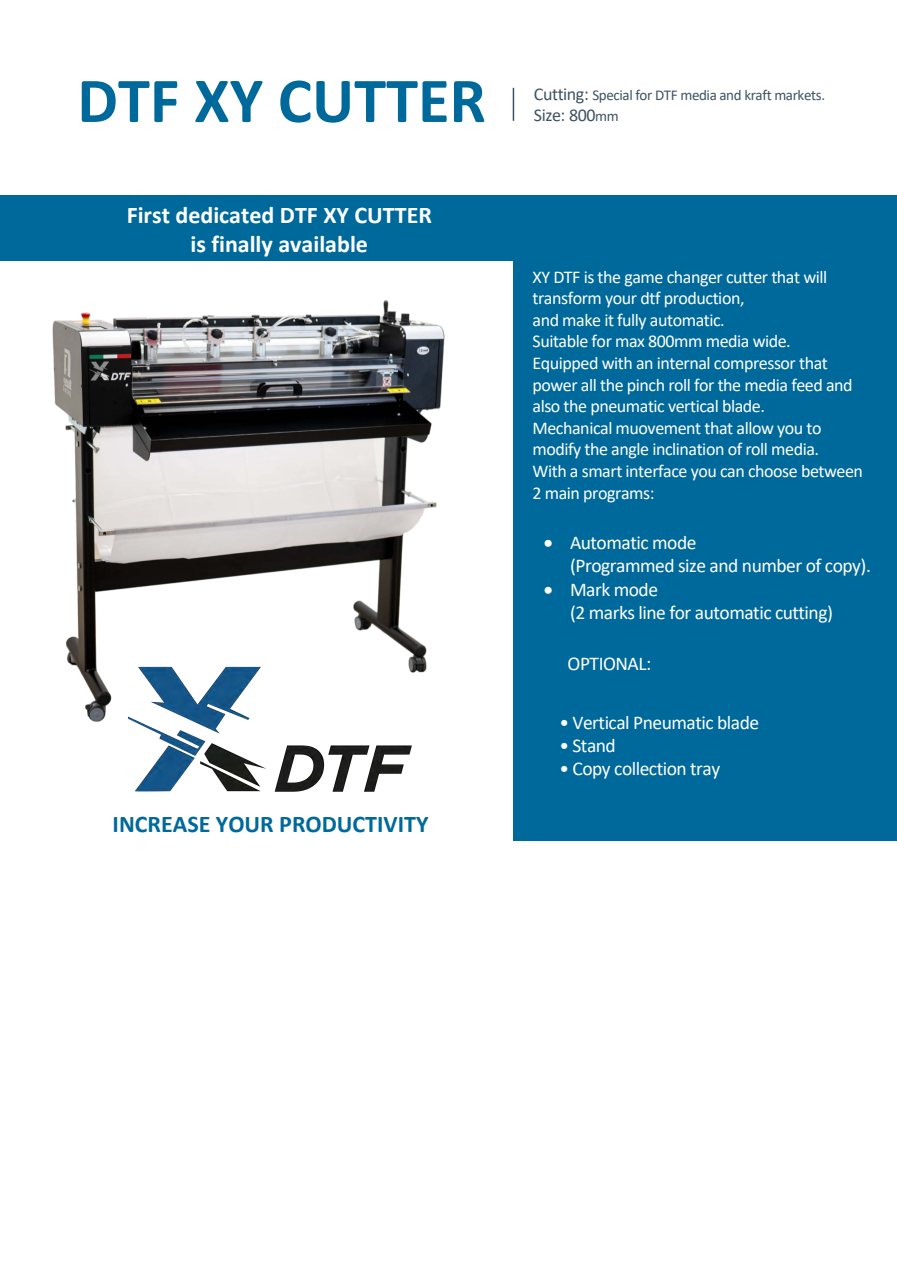
<style>
.page{position:relative;width:897px;height:1263px;background:#fff}
.page>*{position:absolute;margin:0;border:0;box-sizing:border-box;transform-origin:0 0}
.t1{font:700 64.5px "Calibri";color:#00699b}
.t2{font:700 24px/28.8px "Calibri";color:#fff;text-align:center}
.t3{font:700 24px "Calibri";color:#00699b}
.t4{font:19.5px/23.4px "Calibri";letter-spacing:-.025em;color:#fff}
.t5{font:18px/21.6px "Calibri";letter-spacing:-.025em;color:#fff}
.t6{font:18px "Calibri";letter-spacing:-.025em;color:#3e5361}
.t7{font:15px "Calibri";letter-spacing:-.025em;color:#3e5361}
.s1{font-size:18px}
.s2{font-size:15px}
</style>
<div class="page">
<img style="left:135px;top:779px;width:243px;height:13px">
<div style="left:0;top:195px;width:561px;height:66px;background:#00699b"></div>
<div style="left:512px;top:195px;width:384px;height:646px;background:#00699b"></div>
<hr style="left:512px;top:88px;width:2px;height:33px;background:#3e5361">
<img style="left:52px;top:276px;width:461px;height:503px">
<h1 class="t1" style="left:77px;top:55px;width:410px">DTF XY CUTTER</h1>
<p class="t7" style="left:534px;top:85px;width:293px"><span class="s1">Cutting:</span> Special for DTF media and kraft markets.</p>
<p class="t6" style="left:534px;top:103px;width:86px">Size: 800<span class="s2">mm</span></p>
<h2 class="t2" style="left:127px;top:200px;width:307px">First dedicated DTF XY CUTTER is finally available</h2>
<h2 class="t3" style="left:113px;top:807px;width:317px">INCREASE YOUR PRODUCTIVITY</h2>
<p class="t5" style="left:532px;top:265px;width:332px">XY DTF is the game changer cutter that will transform your dtf production,<br>and make it fully automatic.<br>Suitable for max 800mm media wide.<br>Equipped with an internal compressor that power all the pinch roll for the media feed and also the pneumatic vertical blade.<br>Mechanical muovement that allow you to modify the angle inclination of roll media.<br>With a smart interface you can choose between 2 main programs:</p>
<p class="t4" style="left:570px;top:530px;width:302px;text-indent:-26px">• Automatic mode<br>(Programmed size and number of copy).</p>
<p class="t4" style="left:570px;top:577px;width:264px;text-indent:-26px">• Mark mode<br>(2 marks line for automatic cutting)</p>
<p class="t4" style="left:567px;top:651px;width:85px">OPTIONAL:</p>
<p class="t4" style="left:559px;top:710px;width:201px">• Vertical Pneumatic blade</p>
<p class="t4" style="left:559px;top:733px;width:58px">• Stand</p>
<p class="t4" style="left:559px;top:757px;width:162px">• Copy collection tray</p>
</div>
